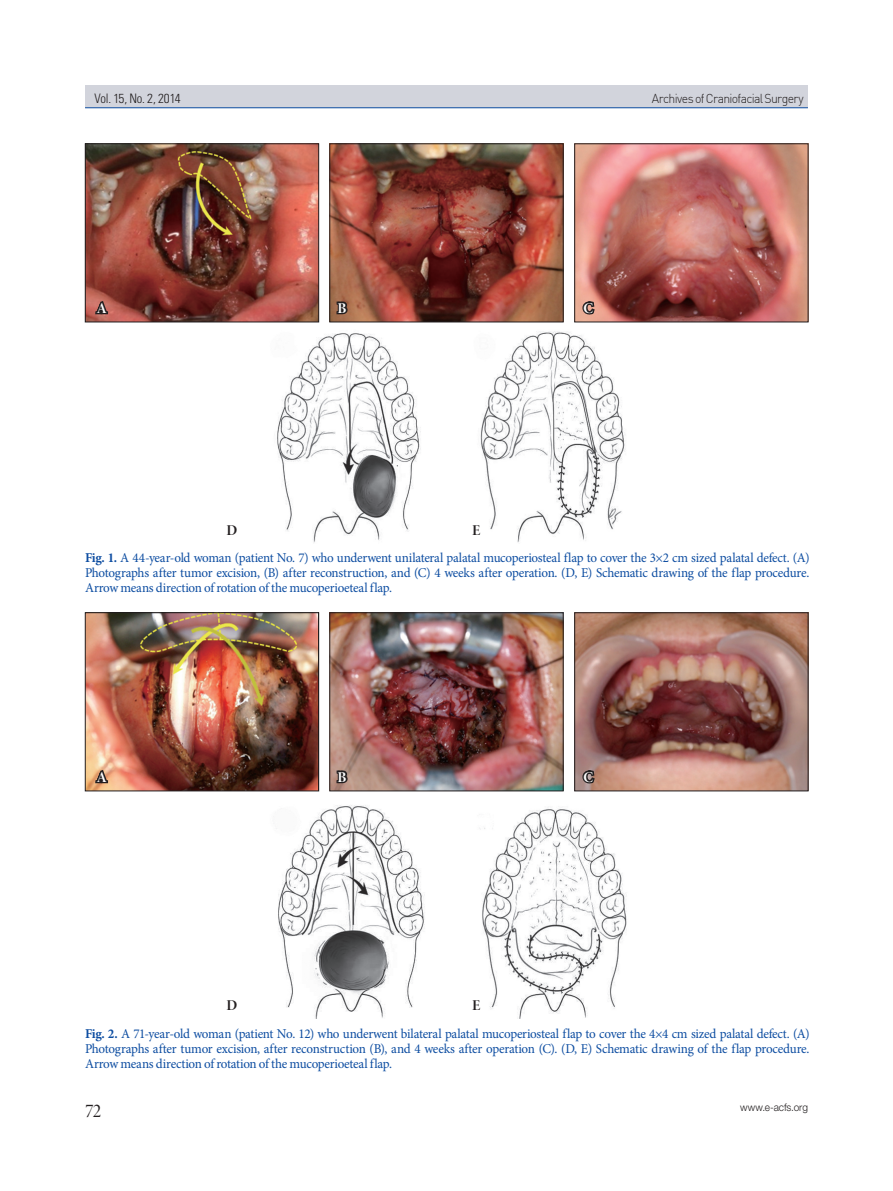
<style>
.page{position:relative;width:893px;height:1191px;background:#fff}
.page>*{position:absolute;margin:0;border:0;box-sizing:border-box;transform-origin:0 0}
.t1{font:19.5px "Minion Pro Disp";color:#231f20;scale:.96 1}
.t2{font:15px "Minion Pro Bold Disp";color:#fff}
.t3{font:15px "Minion Pro Bold Disp";color:#231f20}
.t4{font:13.5px/15px "Minion Pro";letter-spacing:-.02em;color:#0d4da1;text-align:justify}
.t5{font:300 condensed 13.05px "Univers";letter-spacing:-.015em;color:#231f20;scale:.96 1}
.t6{font:300 12.75px "DIN";letter-spacing:-.055em;color:#231f20;scale:.96 1}
.t7{font:300 10.5px "Helvetica Neue";letter-spacing:-.005em;color:#231f20;scale:.96 1}
.s1{font-weight:700}
</style>
<div class="page">
<div style="left:85px;top:85px;width:723px;height:22px;background:#d2d4dc"></div>
<hr style="left:85px;top:107px;width:723px;height:1px;background:#0d4da1">
<img style="left:277px;top:333px;width:144px;height:210px">
<img style="left:332px;top:146px;width:229px;height:174px">
<div style="left:330px;top:144px;width:233px;height:178px;border:1px solid #231f20"></div>
<img style="left:87px;top:146px;width:230px;height:174px">
<div style="left:85px;top:144px;width:234px;height:178px;border:1px solid #231f20"></div>
<img style="left:480px;top:331px;width:146px;height:211px">
<img style="left:576px;top:146px;width:230px;height:174px">
<div style="left:574px;top:144px;width:234px;height:178px;border:1px solid #231f20"></div>
<svg style="left:94px;top:287px;width:16px;height:29px"></svg>
<svg style="left:335px;top:299px;width:15px;height:17px"></svg>
<svg style="left:581px;top:300px;width:16px;height:16px"></svg>
<img style="left:276px;top:805px;width:149px;height:214px">
<img style="left:332px;top:614px;width:229px;height:175px">
<div style="left:330px;top:612px;width:233px;height:179px;border:1px solid #231f20"></div>
<img style="left:87px;top:614px;width:230px;height:175px">
<div style="left:85px;top:612px;width:234px;height:179px;border:1px solid #231f20"></div>
<img style="left:479px;top:809px;width:148px;height:210px">
<img style="left:576px;top:614px;width:230px;height:175px">
<div style="left:574px;top:612px;width:234px;height:179px;border:1px solid #231f20"></div>
<svg style="left:94px;top:756px;width:16px;height:29px"></svg>
<svg style="left:335px;top:768px;width:15px;height:16px"></svg>
<svg style="left:581px;top:769px;width:16px;height:16px"></svg>
<p class="t5" style="left:95px;top:91px;width:91px">Vol. 15, No. 2, 2014</p>
<p class="t6" style="left:652px;top:90px;width:160px">Archives of Craniofacial Surgery</p>
<p class="t2" style="left:97px;top:299px;width:11px">A</p>
<p class="t3" style="left:226px;top:521px;width:12px">D</p>
<p class="t2" style="left:338px;top:299px;width:11px">B</p>
<p class="t3" style="left:472px;top:521px;width:10px">E</p>
<p class="t2" style="left:583px;top:299px;width:11px">C</p>
<p class="t4" style="left:85px;top:550px;width:726px"><span class="s1">Fig. 1.</span> A 44-year-old woman (patient No. 7) who underwent unilateral palatal mucoperiosteal flap to cover the 3×2 cm sized palatal defect. (A)<br>Photographs after tumor excision, (B) after reconstruction, and (C) 4 weeks after operation. (D, E) Schematic drawing of the flap procedure.<br>Arrow means direction of rotation of the mucoperioeteal flap.</p>
<p class="t2" style="left:97px;top:768px;width:11px">A</p>
<p class="t3" style="left:226px;top:996px;width:12px">D</p>
<p class="t2" style="left:338px;top:768px;width:11px">B</p>
<p class="t3" style="left:472px;top:996px;width:10px">E</p>
<p class="t2" style="left:583px;top:768px;width:11px">C</p>
<p class="t4" style="left:85px;top:1026px;width:726px"><span class="s1">Fig. 2.</span> A 71-year-old woman (patient No. 12) who underwent bilateral palatal mucoperiosteal flap to cover the 4×4 cm sized palatal defect. (A)<br>Photographs after tumor excision, after reconstruction (B), and 4 weeks after operation (C). (D, E) Schematic drawing of the flap procedure.<br>Arrow means direction of rotation of the mucoperioeteal flap.</p>
<h1 class="t1" style="left:85px;top:1099px;width:18px">72</h1>
<p class="t7" style="left:740px;top:1100px;width:72px">www.e-acfs.org</p>
</div>
